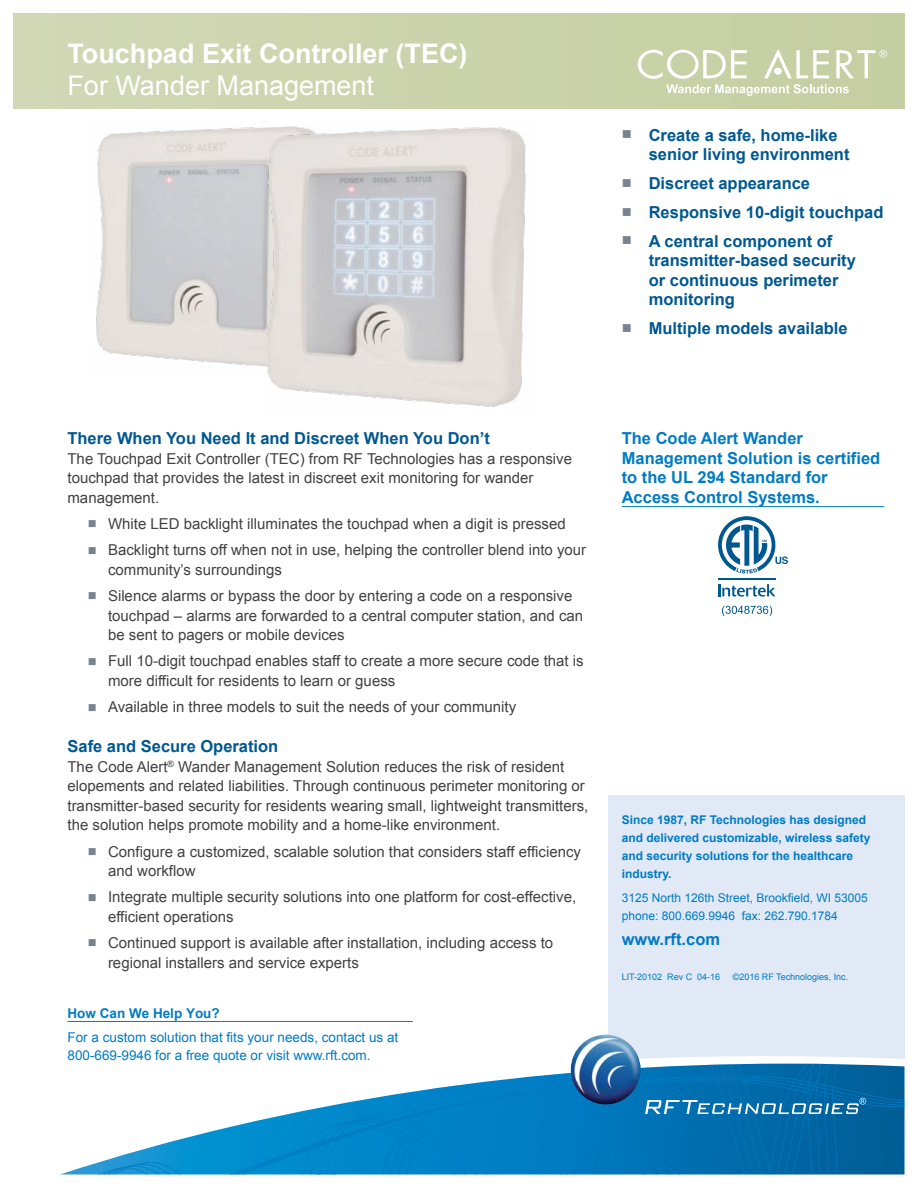
<style>
.page{position:relative;width:918px;height:1188px;background:#fff}
.page>*{position:absolute;margin:0;border:0;box-sizing:border-box;transform-origin:0 0}
.t1{font:27px "Arial";color:#fff}
.t2{font:700 27px "Arial";color:#fff}
.t3{font:700 16.5px/19.5px "Arial";color:#005890}
.t4{font:700 16.5px/19.5px "Arial";color:#007bc3}
.t5{font:15px/19.5px "Arial";color:#414042}
.t6{font:13.5px/18px "Arial";color:#007bc3}
.t7{font:700 13.5px "Arial";color:#007bc3}
.t8{font:700 12px/18px "Arial";color:#007bc3}
.t9{font:12px/18px "Arial";color:#007bc3}
.t10{font:9px "Arial";color:#007bc3}
.s1{color:#77848f}
</style>
<div class="page">
<img style="left:96px;top:127px;width:166px;height:239px">
<img style="left:262px;top:126px;width:264px;height:281px">
<div style="left:608px;top:795px;width:296px;height:293px;background:#e1e9f7"></div>
<div style="left:14px;top:14px;width:890px;height:94px;background:#ccd3ad"></div>
<svg style="left:638px;top:49px;width:249px;height:47px"></svg>
<hr style="left:68px;top:1021px;width:345px;height:1px;background:#007bc3">
<hr style="left:622px;top:506px;width:262px;height:1px;background:#007bc3">
<svg style="left:718px;top:584px;width:57px;height:13px"></svg>
<hr style="left:718px;top:578px;width:57px;height:1px;background:#005890">
<svg style="left:718px;top:516px;width:70px;height:58px"></svg>
<svg style="left:722px;top:606px;width:50px;height:10px"></svg>
<svg style="left:601px;top:1034px;width:303px;height:30px"></svg>
<svg style="left:62px;top:1064px;width:842px;height:110px"></svg>
<svg style="left:645px;top:1098px;width:221px;height:16px;background:#3d8ebe"></svg>
<img style="left:571px;top:1035px;width:70px;height:46px">
<img style="left:573px;top:1081px;width:30px;height:23px">
<h1 class="t2" style="left:68px;top:36px;width:402px">Touchpad Exit Controller (TEC)</h1>
<h1 class="t1" style="left:209px;top:67px;width:203px">ing Manag ment</h1>
<h1 class="t1" style="left:68px;top:68px;width:308px">For Wander Management</h1>
<p class="t3" style="left:649px;top:126px;width:202px;text-indent:-27px"><span class="s1">■</span> Create a safe, home-like senior living environment</p>
<p class="t3" style="left:622px;top:174px;width:190px"><span class="s1">■</span> Discreet appearance</p>
<p class="t3" style="left:622px;top:203px;width:263px"><span class="s1">■</span> Responsive 10-digit touchpad</p>
<p class="t3" style="left:649px;top:232px;width:209px;text-indent:-27px"><span class="s1">■</span> A central component of transmitter-based security or continuous perimeter monitoring</p>
<p class="t3" style="left:622px;top:319px;width:227px"><span class="s1">■</span> Multiple models available</p>
<p class="t3" style="left:67px;top:429px;width:424px">There When You Need It and Discreet When You Don’t</p>
<p class="t5" style="left:68px;top:449px;width:506px">The Touchpad Exit Controller (TEC) from RF Technologies has a responsive touchpad that provides the latest in discreet exit monitoring for wander management.</p>
<p class="t5" style="left:88px;top:514px;width:479px"><span class="s1">■</span> White LED backlight illuminates the touchpad when a digit is pressed</p>
<p class="t5" style="left:108px;top:541px;width:480px;text-indent:-20px"><span class="s1">■</span> Backlight turns off when not in use, helping the controller blend into your community’s surroundings</p>
<p class="t5" style="left:108px;top:586px;width:477px;text-indent:-20px"><span class="s1">■</span> Silence alarms or bypass the door by entering a code on a responsive touchpad – alarms are forwarded to a central computer station, and can be sent to pagers or mobile devices</p>
<p class="t5" style="left:108px;top:652px;width:477px;text-indent:-20px"><span class="s1">■</span> Full 10-digit touchpad enables staff to create a more secure code that is more difficult for residents to learn or guess</p>
<p class="t5" style="left:88px;top:698px;width:430px"><span class="s1">■</span> Available in three models to suit the needs of your community</p>
<p class="t3" style="left:68px;top:737px;width:212px">Safe and Secure Operation</p>
<p class="t5" style="left:67px;top:757px;width:522px">The Code Alert<sup>®</sup> Wander Management Solution reduces the risk of resident elopements and related liabilities. Through continuous perimeter monitoring or transmitter-based security for residents wearing small, lightweight transmitters, the solution helps promote mobility and a home-like environment.</p>
<p class="t5" style="left:108px;top:842px;width:475px;text-indent:-20px"><span class="s1">■</span> Configure a customized, scalable solution that considers staff efficiency and workflow</p>
<p class="t5" style="left:108px;top:888px;width:470px;text-indent:-20px"><span class="s1">■</span> Integrate multiple security solutions into one platform for cost-effective, efficient operations</p>
<p class="t5" style="left:108px;top:933px;width:447px;text-indent:-20px"><span class="s1">■</span> Continued support is available after installation, including access to regional installers and service experts</p>
<p class="t7" style="left:68px;top:1004px;width:154px">How Can We Help You?</p>
<p class="t6" style="left:68px;top:1029px;width:332px">For a custom solution that fits your needs, contact us at<br>800-669-9946 for a free quote or visit www.rft.com.</p>
<p class="t4" style="left:622px;top:429px;width:260px">The Code Alert Wander<br>Management Solution is certified to the UL 294 Standard for<br>Access Control Systems.</p>
<p class="t8" style="left:622px;top:811px;width:250px">Since 1987, RF Technologies has designed and delivered customizable, wireless safety and security solutions for the healthcare industry.</p>
<p class="t9" style="left:622px;top:889px;width:248px">3125 North 126th Street, Brookfield, WI 53005 phone: 800.669.9946 fax: 262.790.1784</p>
<p class="t4" style="left:622px;top:930px;width:100px">www.rft.com</p>
<p class="t10" style="left:622px;top:971px;width:100px">LIT-20102 Rev C 04-16</p>
<p class="t10" style="left:733px;top:971px;width:117px">©2016 RF Technologies, Inc.</p>
</div>
